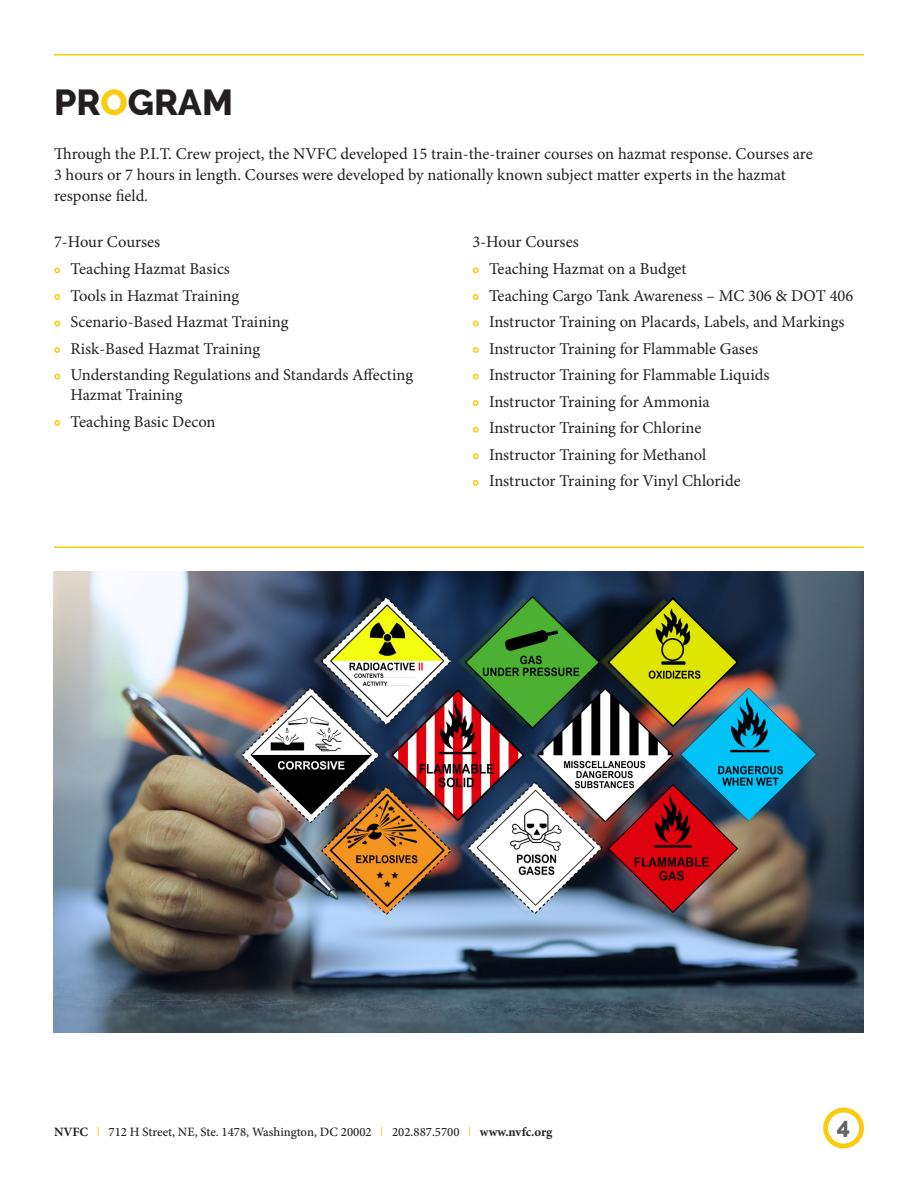
<style>
.page{position:relative;width:918px;height:1188px;background:#fff}
.page>*{position:absolute;margin:0;border:0;box-sizing:border-box;transform-origin:0 0}
.t1{font:800 36px "Raleway";color:#231f20}
.t2{font:800 23.25px "Raleway";color:#636366}
.Bullet_yellow{font:16.5px/19.8px "Minion Pro";color:#231f20}
.body_text{font:16.5px/21px "Minion Pro";color:#231f20}
.t3{font:500 12.75px "Minion Pro";color:#231f20}
.s1{color:#f9cc10}
.s2{font-weight:700}
.s3{font-family:"Raleway";font-weight:400;color:#f9cc10}
</style>
<div class="page">
<hr style="left:54px;top:54px;width:810px;height:2px;background:#f9cc10">
<div style="left:823px;top:1108px;width:41px;height:40px;border:5px solid #f9cc10;border-radius:50%"></div>
<img style="left:53px;top:571px;width:811px;height:461px">
<hr style="left:54px;top:546px;width:810px;height:2px;background:#f9cc10">
<p class="t1" style="left:54px;top:82px;width:181px">PR<span class="s1">O</span>GRAM</p>
<p class="body_text" style="left:54px;top:143px;width:760px">Through the P.I.T. Crew project, the NVFC developed 15 train-the-trainer courses on hazmat response. Courses are<br>3 hours or 7 hours in length. Courses were developed by nationally known subject matter experts in the hazmat response field.</p>
<p class="body_text" style="left:54px;top:232px;width:108px">7-Hour Courses</p>
<p class="Bullet_yellow" style="left:54px;top:259px;width:178px"><span class="s1">•</span> Teaching Hazmat Basics</p>
<p class="Bullet_yellow" style="left:54px;top:285px;width:187px"><span class="s1">•</span> Tools in Hazmat Training</p>
<p class="Bullet_yellow" style="left:54px;top:312px;width:236px"><span class="s1">•</span> Scenario-Based Hazmat Training</p>
<p class="Bullet_yellow" style="left:54px;top:339px;width:208px"><span class="s1">•</span> Risk-Based Hazmat Training</p>
<p class="Bullet_yellow" style="left:70px;top:365px;width:344px;text-indent:-16px"><span class="s1">•</span> Understanding Regulations and Standards Affecting<br>Hazmat Training</p>
<p class="Bullet_yellow" style="left:54px;top:411px;width:163px"><span class="s1">•</span> Teaching Basic Decon</p>
<p class="Bullet_yellow" style="left:472px;top:232px;width:108px">3-Hour Courses</p>
<p class="Bullet_yellow" style="left:472px;top:259px;width:216px"><span class="s1">•</span> Teaching Hazmat on a Budget</p>
<p class="Bullet_yellow" style="left:472px;top:285px;width:382px"><span class="s1">•</span> Teaching Cargo Tank Awareness – MC 306 &amp; DOT 406</p>
<p class="Bullet_yellow" style="left:472px;top:312px;width:374px"><span class="s1">•</span> Instructor Training on Placards, Labels, and Markings</p>
<p class="Bullet_yellow" style="left:472px;top:339px;width:287px"><span class="s1">•</span> Instructor Training for Flammable Gases</p>
<p class="Bullet_yellow" style="left:472px;top:365px;width:298px"><span class="s1">•</span> Instructor Training for Flammable Liquids</p>
<p class="Bullet_yellow" style="left:472px;top:392px;width:239px"><span class="s1">•</span> Instructor Training for Ammonia</p>
<p class="Bullet_yellow" style="left:472px;top:418px;width:231px"><span class="s1">•</span> Instructor Training for Chlorine</p>
<p class="Bullet_yellow" style="left:472px;top:445px;width:235px"><span class="s1">•</span> Instructor Training for Methanol</p>
<p class="Bullet_yellow" style="left:472px;top:471px;width:270px"><span class="s1">•</span> Instructor Training for Vinyl Chloride</p>
<p class="t3" style="left:54px;top:1124px;width:500px"><span class="s2">NVFC</span> <span class="s3">I</span> 712 H Street, NE, Ste. 1478, Washington, DC 20002 <span class="s3">I</span> 202.887.5700 <span class="s3">I</span> <span class="s2">www.nvfc.org</span></p>
<h2 class="t2" style="left:837px;top:1112px;width:15px">4</h2>
</div>
